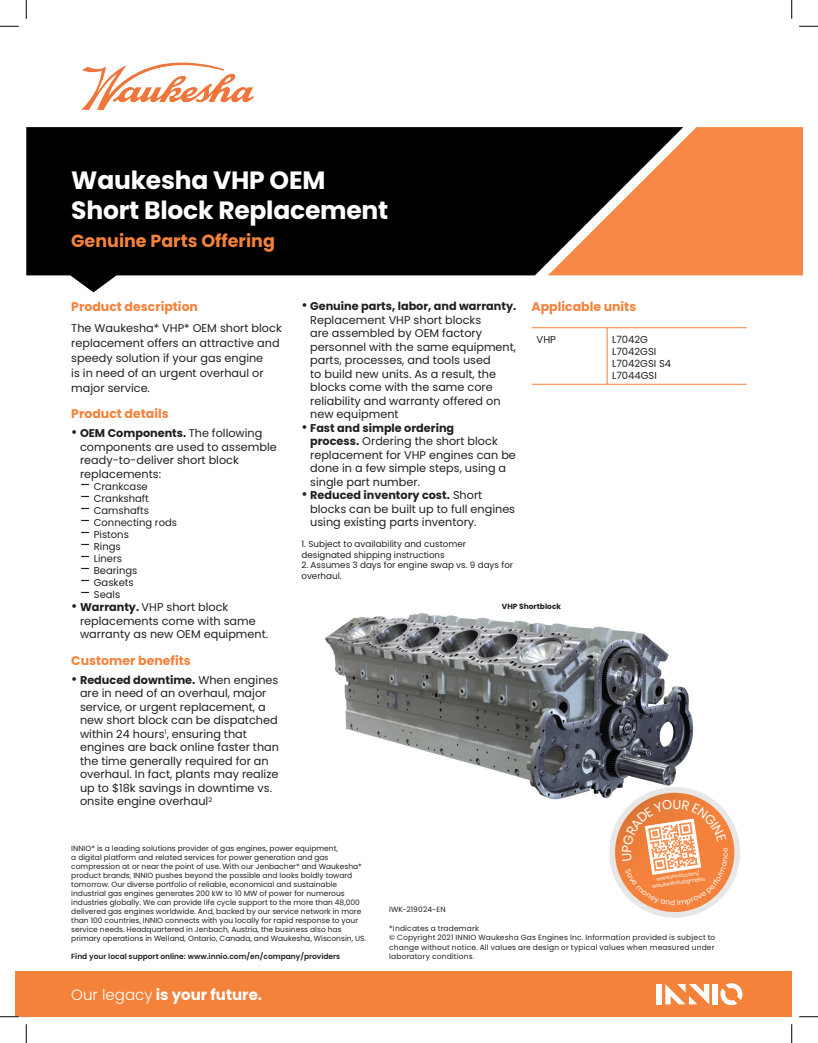
<style>
.page{position:relative;width:818px;height:1043px;background:#fff}
.page>*{position:absolute;margin:0;border:0;box-sizing:border-box;transform-origin:0 0}
.t1{font:700 25px/30px "Poppins";letter-spacing:-.01em;color:#fff}
.t2{font:700 17.5px "Poppins";color:#f4823b}
.t3{font:700 15px "Poppins";color:#fff}
.t4{font:700 12.5px "Poppins";color:#f4823b}
.t5{font:11.25px/13.5px "Poppins";color:#231f20}
.t6{font:10px/12px "Poppins";color:#231f20}
.t7{font:8.75px/10.5px "Poppins";color:#231f20}
.t8{font:7.5px/9px "Poppins";color:#231f20}
.t9{font:7.5px/9.4px "Poppins";letter-spacing:.025em;color:#231f20}
.t10{font:600 7.5px "Poppins";color:#231f20}
.t11{font:700 7.5px "Poppins";color:#231f20}
.t12{font:5.38px/6.5px "Poppins";color:#fff;text-align:center}
.s1{font-size:15px}
.s2{font-weight:700}
.s3{font-weight:300}
</style>
<div class="page">
<img style="left:325px;top:613px;width:374px;height:187px">
<div style="left:15px;top:971px;width:776px;height:45px;background:#f4823b"></div>
<div style="left:656px;top:984px;width:6px;height:20px;background:#fff"></div>
<div style="left:712px;top:984px;width:6px;height:20px;background:#fff"></div>
<svg style="left:665px;top:984px;width:44px;height:20px"></svg>
<svg style="left:720px;top:983px;width:22px;height:22px"></svg>
<svg style="left:26px;top:127px;width:657px;height:165px;background:#1f1f1f"></svg>
<img style="left:81px;top:62px;width:173px;height:49px">
<svg style="left:548px;top:127px;width:254px;height:148px;background:#b96c3d"></svg>
<div style="left:609px;top:787px;width:131px;height:130px;background:#e6e7e6;border-radius:50%"></div>
<svg style="left:615px;top:792px;width:119px;height:120px"></svg>
<hr style="left:531px;top:327px;width:76px;height:1px;background:#f4823b">
<hr style="left:531px;top:384px;width:76px;height:1px;background:#f4823b">
<hr style="left:607px;top:328px;width:1px;height:56px;background:#f4823b">
<hr style="left:607px;top:327px;width:139px;height:1px;background:#f4823b">
<hr style="left:607px;top:384px;width:139px;height:1px;background:#f4823b">
<svg style="left:0;top:25px;width:19px;height:2px"></svg>
<svg style="left:799px;top:25px;width:19px;height:2px"></svg>
<svg style="left:0;top:1016px;width:19px;height:1px"></svg>
<svg style="left:799px;top:1016px;width:19px;height:1px"></svg>
<svg style="left:25px;top:0;width:2px;height:19px"></svg>
<svg style="left:25px;top:1024px;width:2px;height:18px"></svg>
<svg style="left:791px;top:0;width:1px;height:19px"></svg>
<svg style="left:791px;top:1024px;width:1px;height:18px"></svg>
<svg style="left:622px;top:799px;width:106px;height:106px;background:#f29b66"></svg>
<h1 class="t1" style="left:71px;top:166px;width:318px">Waukesha VHP OEM<br>Short Block Replacement</h1>
<h2 class="t2" style="left:71px;top:230px;width:205px">Genuine Parts Offering</h2>
<p class="t4" style="left:71px;top:300px;width:128px">Product description</p>
<p class="t5" style="left:71px;top:320px;width:212px;line-height:15px">The Waukesha* VHP* OEM short block replacement offers an attractive and speedy solution if your gas engine<br>is in need of an urgent overhaul or major service.</p>
<p class="t4" style="left:71px;top:406px;width:99px">Product details</p>
<p class="t5" style="left:80px;top:427px;width:198px;text-indent:-9px"><span class="s1">•</span> <span class="s2">OEM Components.</span> The following components are used to assemble ready-to-deliver short block replacements:</p>
<p class="t6" style="left:80px;top:480px;width:69px"><span class="s1">–</span> Crankcase</p>
<p class="t6" style="left:80px;top:492px;width:70px"><span class="s1">–</span> Crankshaft</p>
<p class="t6" style="left:80px;top:504px;width:71px"><span class="s1">–</span> Camshafts</p>
<p class="t6" style="left:80px;top:516px;width:98px"><span class="s1">–</span> Connecting rods</p>
<p class="t6" style="left:80px;top:528px;width:50px"><span class="s1">–</span> Pistons</p>
<p class="t6" style="left:80px;top:540px;width:42px"><span class="s1">–</span> Rings</p>
<p class="t6" style="left:80px;top:552px;width:44px"><span class="s1">–</span> Liners</p>
<p class="t6" style="left:80px;top:564px;width:59px"><span class="s1">–</span> Bearings</p>
<p class="t6" style="left:80px;top:576px;width:55px"><span class="s1">–</span> Gaskets</p>
<p class="t6" style="left:80px;top:588px;width:42px"><span class="s1">–</span> Seals</p>
<p class="t5" style="left:80px;top:601px;width:190px;text-indent:-9px"><span class="s1">•</span> <span class="s2">Warranty.</span> VHP short block replacements come with same warranty as new OEM equipment.</p>
<p class="t4" style="left:71px;top:653px;width:121px">Customer benefits</p>
<p class="t5" style="left:80px;top:673px;width:200px;text-indent:-9px"><span class="s1">•</span> <span class="s2">Reduced downtime.</span> When engines are in need of an overhaul, major service, or urgent replacement, a new short block can be dispatched within 24 hours<sup>1</sup>, ensuring that engines are back online faster than the time generally required for an overhaul. In fact, plants may realize up to $18k savings in downtime vs. onsite engine overhaul<sup>2</sup></p>
<p class="t5" style="left:310px;top:299px;width:208px;text-indent:-9px"><span class="s1">•</span> <span class="s2">Genuine parts, labor, and warranty.<br></span>Replacement VHP short blocks<br>are assembled by OEM factory personnel with the same equipment, parts, processes, and tools used<br>to build new units. As a result, the blocks come with the same core reliability and warranty offered on new equipment</p>
<p class="t5" style="left:310px;top:421px;width:207px;text-indent:-9px"><span class="s1">•</span> <span class="s2">Fast and simple ordering<br>process.</span> Ordering the short block replacement for VHP engines can be done in a few simple steps, using a single part number.</p>
<p class="t5" style="left:310px;top:488px;width:206px;text-indent:-9px"><span class="s1">•</span> <span class="s2">Reduced inventory cost.</span> Short blocks can be built up to full engines using existing parts inventory.</p>
<p class="t7" style="left:301px;top:539px;width:166px">1. Subject to availability and customer designated shipping instructions</p>
<p class="t7" style="left:301px;top:560px;width:213px">2. Assumes 3 days for engine swap vs. 9 days for overhaul.</p>
<p class="t4" style="left:531px;top:300px;width:106px">Applicable units</p>
<p class="t6" style="left:536px;top:334px;width:21px">VHP</p>
<p class="t6" style="left:612px;top:334px;width:61px">L7042G<br>L7042GSI<br>L7042GSI S4<br>L7044GSI</p>
<p class="t11" style="left:502px;top:602px;width:61px">VHP Shortblock</p>
<p class="t8" style="left:71px;top:844px;width:296px">INNIO* is a leading solutions provider of gas engines, power equipment,<br>a digital platform and related services for power generation and gas compression at or near the point of use. With our Jenbacher* and Waukesha* product brands, INNIO pushes beyond the possible and looks boldly toward tomorrow. Our diverse portfolio of reliable, economical and sustainable industrial gas engines generates 200 kW to 10 MW of power for numerous industries globally. We can provide life cycle support to the more than 48,000 delivered gas engines worldwide. And, backed by our service network in more than 100 countries, INNIO connects with you locally for rapid response to your service needs. Headquartered in Jenbach, Austria, the business also has primary operations in Welland, Ontario, Canada, and Waukesha, Wisconsin, US.</p>
<p class="t10" style="left:71px;top:952px;width:270px">Find your local support online: www.innio.com/en/company/providers</p>
<h3 class="t3" style="left:71px;top:986px;width:192px"><span class="s3">Our legacy</span> is your future.</h3>
<p class="t12" style="left:650px;top:876px;width:55px;rotate:-8deg">www.innio.com/ waukeshaupgrades</p>
<p class="t8" style="left:389px;top:905px;width:58px">IWK-219024-EN</p>
<p class="t9" style="left:389px;top:923px;width:327px">*Indicates a trademark<br>© Copyright 2021 INNIO Waukesha Gas Engines Inc. Information provided is subject to change without notice. All values are design or typical values when measured under laboratory conditions.</p>
</div>
